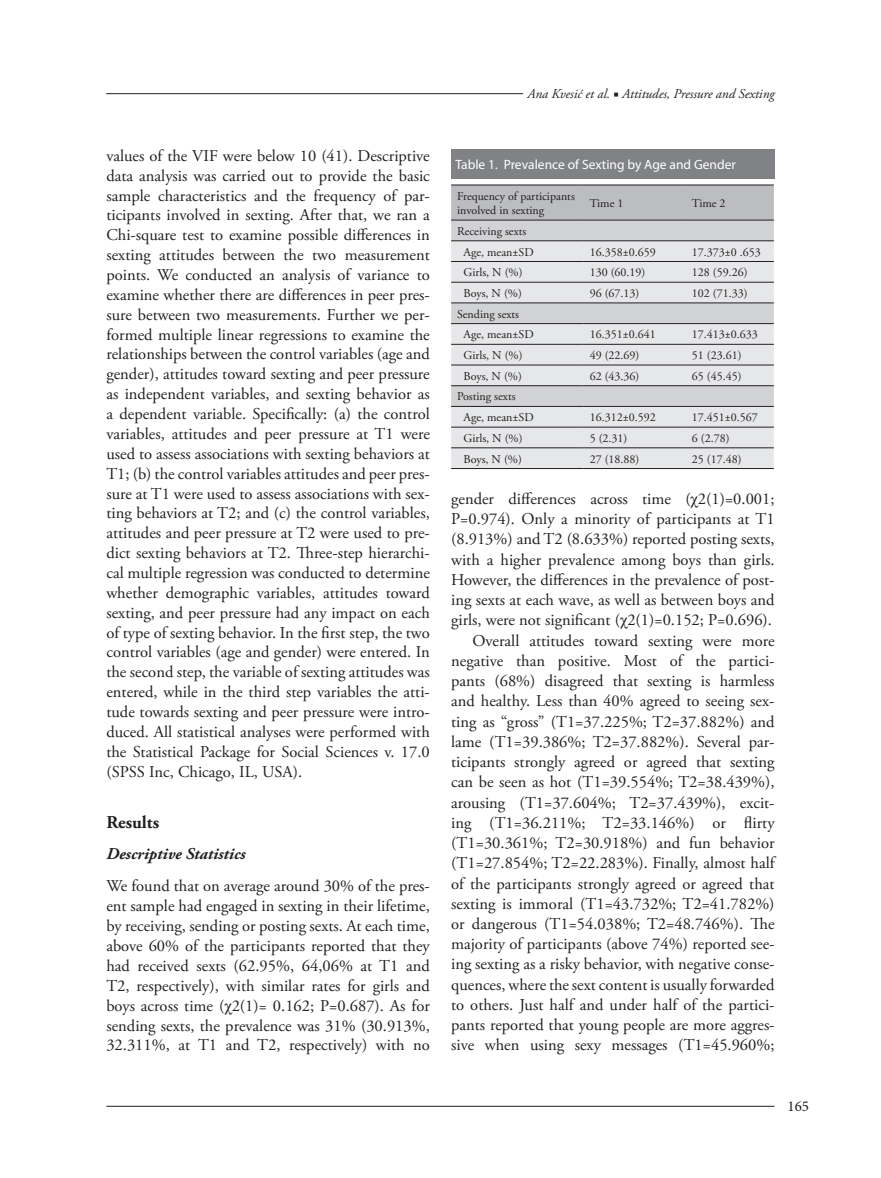
<style>
.page{position:relative;width:881px;height:1178px;background:#fff}
.page>*{position:absolute;margin:0;border:0;box-sizing:border-box;transform-origin:0 0}
.Podnaslov_prvi_red{font:700 18px "Adobe Garamond Pro";color:#231f20}
.Tekst_prvi_pasus{font:16.5px/19.8px "Adobe Garamond Pro";color:#231f20;text-align:justify}
.Tekst{font:16.5px/20.2px "Adobe Garamond Pro";color:#231f20;text-align:justify}
.Podnaslov_11_bold_it{font:italic 700 16.5px "Adobe Garamond Pro";color:#231f20}
.t1{font:15px "Minion Pro";color:#231f20}
.Glava_desno{font:italic 13.5px "Adobe Garamond Pro";color:#231f20}
.Tabela_naslov{font:13.5px "Myriad Pro";color:#fff}
.Tabela{font:12px/14.4px "Adobe Garamond Pro";color:#231f20}
.Tabela_uvuceno{font:12px "Adobe Garamond Pro";color:#231f20}
.s1{font-family:"Times New Roman"}
.s2{font-family:"Minion Pro";font-style:normal}
</style>
<div class="page">
<hr style="left:106px;top:1106px;width:668px;height:1px;background:#231f20">
<hr style="left:106px;top:93px;width:417px;height:1px;background:#231f20">
<div style="left:451px;top:149px;width:323px;height:30px;background:#808285"></div>
<div style="left:451px;top:186px;width:322px;height:34px;background:#bcbdc0"></div>
<div style="left:451px;top:221px;width:322px;height:19px;background:#d1d2d4"></div>
<svg style="left:451px;top:241px;width:322px;height:227px;background:#dfe0e2"></svg>
<hr style="left:451px;top:185px;width:132px;height:1px;background:#231f20">
<hr style="left:583px;top:185px;width:102px;height:1px;background:#231f20">
<hr style="left:685px;top:185px;width:88px;height:1px;background:#231f20">
<hr style="left:451px;top:220px;width:132px;height:1px;background:#231f20">
<hr style="left:583px;top:220px;width:102px;height:1px;background:#231f20">
<hr style="left:685px;top:220px;width:88px;height:1px;background:#231f20">
<hr style="left:451px;top:240px;width:132px;height:1px;background:#231f20">
<hr style="left:583px;top:240px;width:102px;height:1px;background:#231f20">
<hr style="left:685px;top:240px;width:88px;height:1px;background:#231f20">
<hr style="left:451px;top:261px;width:132px;height:1px;background:#231f20">
<hr style="left:583px;top:261px;width:102px;height:1px;background:#231f20">
<hr style="left:685px;top:261px;width:88px;height:1px;background:#231f20">
<hr style="left:451px;top:282px;width:132px;height:1px;background:#231f20">
<hr style="left:583px;top:282px;width:102px;height:1px;background:#231f20">
<hr style="left:685px;top:282px;width:88px;height:1px;background:#231f20">
<hr style="left:451px;top:302px;width:132px;height:1px;background:#231f20">
<hr style="left:583px;top:302px;width:102px;height:1px;background:#231f20">
<hr style="left:685px;top:302px;width:88px;height:1px;background:#231f20">
<hr style="left:451px;top:323px;width:132px;height:1px;background:#231f20">
<hr style="left:583px;top:323px;width:102px;height:1px;background:#231f20">
<hr style="left:685px;top:323px;width:88px;height:1px;background:#231f20">
<hr style="left:451px;top:344px;width:132px;height:1px;background:#231f20">
<hr style="left:583px;top:344px;width:102px;height:1px;background:#231f20">
<hr style="left:685px;top:344px;width:88px;height:1px;background:#231f20">
<hr style="left:451px;top:365px;width:132px;height:1px;background:#231f20">
<hr style="left:583px;top:365px;width:102px;height:1px;background:#231f20">
<hr style="left:685px;top:365px;width:88px;height:1px;background:#231f20">
<hr style="left:451px;top:385px;width:132px;height:1px;background:#231f20">
<hr style="left:583px;top:385px;width:102px;height:1px;background:#231f20">
<hr style="left:685px;top:385px;width:88px;height:1px;background:#231f20">
<hr style="left:451px;top:406px;width:132px;height:1px;background:#231f20">
<hr style="left:583px;top:406px;width:102px;height:1px;background:#231f20">
<hr style="left:685px;top:406px;width:88px;height:1px;background:#231f20">
<hr style="left:451px;top:427px;width:132px;height:1px;background:#231f20">
<hr style="left:583px;top:427px;width:102px;height:1px;background:#231f20">
<hr style="left:685px;top:427px;width:88px;height:1px;background:#231f20">
<hr style="left:451px;top:447px;width:132px;height:1px;background:#231f20">
<hr style="left:583px;top:447px;width:102px;height:1px;background:#231f20">
<hr style="left:685px;top:447px;width:88px;height:1px;background:#231f20">
<hr style="left:451px;top:468px;width:132px;height:1px;background:#231f20">
<hr style="left:583px;top:468px;width:102px;height:1px;background:#231f20">
<hr style="left:685px;top:468px;width:88px;height:1px;background:#231f20">
<p class="Tekst_prvi_pasus" style="left:106px;top:146px;width:325px">values of the VIF were below 10 (41). Descriptive data analysis was carried out to provide the basic sample characteristics and the frequency of par&shy;ticipants involved in sexting. After that, we ran a Chi-square test to examine possible differences in sexting attitudes between the two measurement points. We conducted an analysis of variance to examine whether there are differences in peer pres&shy;sure between two measurements. Further we per&shy;formed multiple linear regressions to examine the relationships between the control variables (age and gender), attitudes toward sexting and peer pressure as independent variables, and sexting behavior as a dependent variable. Specifically: (a) the control variables, attitudes and peer pressure at T1 were used to assess associations with sexting behaviors at T1; (b) the control variables attitudes and peer pres&shy;sure at T1 were used to assess associations with sex&shy;ting behaviors at T2; and (c) the control variables, attitudes and peer pressure at T2 were used to pre&shy;dict sexting behaviors at T2. Three-step hierarchi&shy;cal multiple regression was conducted to determine whether demographic variables, attitudes toward sexting, and peer pressure had any impact on each of type of sexting behavior. In the first step, the two control variables (age and gender) were entered. In the second step, the variable of sexting attitudes was entered, while in the third step variables the atti&shy;tude towards sexting and peer pressure were intro&shy;duced. All statistical analyses were performed with the Statistical Package for Social Sciences v. 17.0 (SPSS Inc, Chicago, IL, USA).</p>
<p class="Podnaslov_prvi_red" style="left:106px;top:812px;width:54px">Results</p>
<p class="Podnaslov_11_bold_it" style="left:106px;top:844px;width:141px">Descriptive Statistics</p>
<p class="Tekst_prvi_pasus" style="left:106px;top:877px;width:325px">We found that on average around 30% of the pres&shy;ent sample had engaged in sexting in their lifetime, by receiving, sending or posting sexts. At each time, above 60% of the participants reported that they had received sexts (62.95%, 64,06% at T1 and T2, respectively), with similar rates for girls and boys across time (<span class="s1">χ</span>2(1)= 0.162; P=0.687). As for sending sexts, the prevalence was 31% (30.913%, 32.311%, at T1 and T2, respectively) with no</p>
<p class="Glava_desno" style="left:527px;top:85px;width:248px">Ana Kvesić et al. <span class="s2">■</span> Attitudes, Pressure and Sexting</p>
<p class="Tabela_naslov" style="left:455px;top:156px;width:282px">Table 1. Prevalence of Sexting by Age and Gender</p>
<p class="Tabela" style="left:457px;top:189px;width:119px">Frequency of participants involved in sexting</p>
<p class="Tabela" style="left:589px;top:196px;width:35px">Time 1</p>
<p class="Tabela" style="left:691px;top:196px;width:35px">Time 2</p>
<p class="Tabela" style="left:457px;top:224px;width:71px">Receiving sexts</p>
<p class="Tabela_uvuceno" style="left:463px;top:244px;width:72px">Age, mean±SD</p>
<p class="Tabela" style="left:589px;top:245px;width:67px">16.358±0.659</p>
<p class="Tabela" style="left:691px;top:245px;width:70px">17.373±0 .653</p>
<p class="Tabela_uvuceno" style="left:463px;top:265px;width:60px">Girls, N (%)</p>
<p class="Tabela" style="left:589px;top:266px;width:57px">130 (60.19)</p>
<p class="Tabela" style="left:691px;top:266px;width:57px">128 (59.26)</p>
<p class="Tabela_uvuceno" style="left:463px;top:286px;width:60px">Boys, N (%)</p>
<p class="Tabela" style="left:589px;top:286px;width:51px">96 (67.13)</p>
<p class="Tabela" style="left:691px;top:286px;width:57px">102 (71.33)</p>
<p class="Tabela" style="left:457px;top:307px;width:63px">Sending sexts</p>
<p class="Tabela_uvuceno" style="left:463px;top:327px;width:72px">Age, mean±SD</p>
<p class="Tabela" style="left:589px;top:328px;width:67px">16.351±0.641</p>
<p class="Tabela" style="left:691px;top:328px;width:67px">17.413±0.633</p>
<p class="Tabela_uvuceno" style="left:463px;top:348px;width:60px">Girls, N (%)</p>
<p class="Tabela" style="left:589px;top:348px;width:51px">49 (22.69)</p>
<p class="Tabela" style="left:691px;top:348px;width:51px">51 (23.61)</p>
<p class="Tabela_uvuceno" style="left:463px;top:369px;width:60px">Boys, N (%)</p>
<p class="Tabela" style="left:589px;top:369px;width:51px">62 (43.36)</p>
<p class="Tabela" style="left:691px;top:369px;width:51px">65 (45.45)</p>
<p class="Tabela" style="left:457px;top:390px;width:60px">Posting sexts</p>
<p class="Tabela_uvuceno" style="left:463px;top:410px;width:72px">Age, mean±SD</p>
<p class="Tabela" style="left:589px;top:410px;width:67px">16.312±0.592</p>
<p class="Tabela" style="left:691px;top:410px;width:67px">17.451±0.567</p>
<p class="Tabela_uvuceno" style="left:463px;top:431px;width:60px">Girls, N (%)</p>
<p class="Tabela" style="left:589px;top:431px;width:39px">5 (2.31)</p>
<p class="Tabela" style="left:691px;top:431px;width:39px">6 (2.78)</p>
<p class="Tabela_uvuceno" style="left:463px;top:451px;width:60px">Boys, N (%)</p>
<p class="Tabela" style="left:589px;top:452px;width:51px">27 (18.88)</p>
<p class="Tabela" style="left:691px;top:452px;width:51px">25 (17.48)</p>
<p class="Tekst_prvi_pasus" style="left:451px;top:489px;width:325px;line-height:20.2px">gender differences across time (<span class="s1">χ</span>2(1)=0.001; P=0.974). Only a minority of participants at T1 (8.913%) and T2 (8.633%) reported posting sexts, with a higher prevalence among boys than girls.<br>However, the differences in the prevalence of post&shy;ing sexts at each wave, as well as between boys and girls, were not significant (<span class="s1">χ</span>2(1)=0.152; P=0.696).</p>
<p class="Tekst" style="left:451px;top:631px;width:325px;text-indent:21px">Overall attitudes toward sexting were more negative than positive. Most of the partici&shy;pants (68%) disagreed that sexting is harmless and healthy. Less than 40% agreed to seeing sex&shy;ting as “gross” (T1=37.225%; T2=37.882%) and lame (T1=39.386%; T2=37.882%). Several par&shy;ticipants strongly agreed or agreed that sexting can be seen as hot (T1=39.554%; T2=38.439%), arousing (T1=37.604%; T2=37.439%), excit&shy;ing (T1=36.211%; T2=33.146%) or flirty (T1=30.361%; T2=30.918%) and fun behavior (T1=27.854%; T2=22.283%). Finally, almost half of the participants strongly agreed or agreed that sexting is immoral (T1=43.732%; T2=41.782%) or dangerous (T1=54.038%; T2=48.746%). The majority of participants (above 74%) reported see&shy;ing sexting as a risky behavior, with negative conse&shy;quences, where the sext content is usually forwarded to others. Just half and under half of the partici&shy;pants reported that young people are more aggres&shy;sive when using sexy messages (T1=45.960%;</p>
<p class="t1" style="left:787px;top:1096px;width:23px">165</p>
</div>
